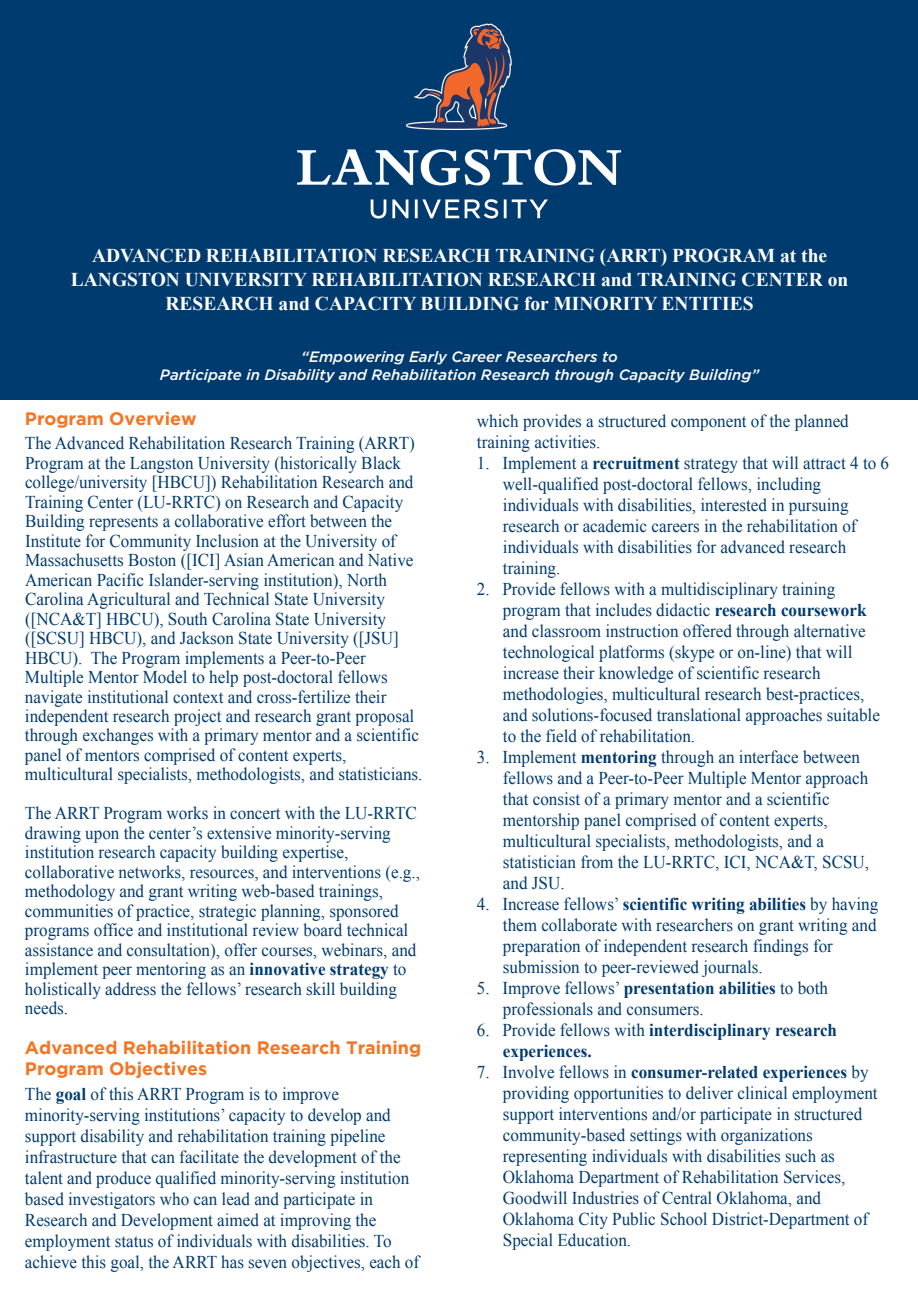
<style>
.page{position:relative;width:918px;height:1296px;background:#fff}
.page>*{position:absolute;margin:0;border:0;box-sizing:border-box;transform-origin:0 0}
.t1{font:700 19.5px/24px "Times New Roman";color:#fff;text-align:center}
.t2{font:18px/21px "Times New Roman";color:#003b70;scale:.95 1}
.t3{font:700 18px/21px "Gotham";color:#f57523}
.t4{font:700 18px/21px "Times New Roman";color:#003b70;scale:.95 1}
.t5{font:italic 500 15px/18px "Gotham";color:#fff;text-align:center}
.s1{font-weight:700}
.s2{font-weight:400}
</style>
<div class="page">
<div style="left:0;top:0;width:918px;height:400px;background:#003b70"></div>
<img style="left:297px;top:23px;width:325px;height:196px">
<p class="t1" style="left:71px;top:243px;width:779px">ADVANCED REHABILITATION RESEARCH TRAINING (ARRT) PROGRAM at the<br>LANGSTON UNIVERSITY REHABILITATION RESEARCH and TRAINING CENTER on<br>RESEARCH and CAPACITY BUILDING for MINORITY ENTITIES</p>
<p class="t5" style="left:160px;top:348px;width:601px">“Empowering Early Career Researchers to<br>Participate in Disability and Rehabilitation Research through Capacity Building”</p>
<p class="t3" style="left:25px;top:408px;width:173px">Program Overview</p>
<p class="t2" style="left:25px;top:433px;width:420px;line-height:19.5px">The Advanced Rehabilitation Research Training (ARRT)<br>Program at the Langston University (historically Black college/university [HBCU]) Rehabilitation Research and Training Center (LU-RRTC) on Research and Capacity Building represents a collaborative effort between the Institute for Community Inclusion at the University of Massachusetts Boston ([ICI] Asian American and Native American Pacific Islander-serving institution), North Carolina Agricultural and Technical State University ([NCA&amp;T] HBCU), South Carolina State University ([SCSU] HBCU), and Jackson State University ([JSU] HBCU). The Program implements a Peer-to-Peer Multiple Mentor Model to help post-doctoral fellows navigate institutional context and cross-fertilize their independent research project and research grant proposal through exchanges with a primary mentor and a scientific panel of mentors comprised of content experts, multicultural specialists, methodologists, and statisticians.</p>
<p class="t2" style="left:25px;top:803px;width:417px;line-height:19.5px">The ARRT Program works in concert with the LU-RRTC drawing upon the center’s extensive minority-serving institution research capacity building expertise, collaborative networks, resources, and interventions (e.g., methodology and grant writing web-based trainings, communities of practice, strategic planning, sponsored programs office and institutional review board technical assistance and consultation), offer courses, webinars, and implement peer mentoring as an <span class="s1">innovative strategy</span> to holistically address the fellows’ research skill building needs.</p>
<p class="t3" style="left:25px;top:1036px;width:398px">Advanced Rehabilitation Research Training<br>Program Objectives</p>
<p class="t2" style="left:25px;top:1083px;width:416px">The <span class="s1">goal</span> of this ARRT Program is to improve minority-serving institutions’ capacity to develop and support disability and rehabilitation training pipeline infrastructure that can facilitate the development of the talent and produce qualified minority-serving institution based investigators who can lead and participate in Research and Development aimed at improving the employment status of individuals with disabilities. To achieve this goal, the ARRT has seven objectives, each of</p>
<p class="t2" style="left:477px;top:410px;width:393px">which provides a structured component of the planned training activities.</p>
<p class="t2" style="left:503px;top:452px;width:408px;text-indent:-26px">1. Implement a <span class="s1">recruitment</span> strategy that will attract 4 to 6 well-qualified post-doctoral fellows, including individuals with disabilities, interested in pursuing research or academic careers in the rehabilitation of individuals with disabilities for advanced research training.</p>
<p class="t2" style="left:503px;top:578px;width:398px;text-indent:-26px">2. Provide fellows with a multidisciplinary training program that includes didactic <span class="s1">research coursework </span>and classroom instruction offered through alternative technological platforms (skype or on-line) that will increase their knowledge of scientific research methodologies, multicultural research best-practices, and solutions-focused translational approaches suitable to the field of rehabilitation.</p>
<p class="t2" style="left:503px;top:746px;width:387px;text-indent:-26px">3. Implement <span class="s1">mentoring</span> through an interface between fellows and a Peer-to-Peer Multiple Mentor approach that consist of a primary mentor and a scientific mentorship panel comprised of content experts, multicultural specialists, methodologists, and a statistician from the LU-RRTC, ICI, NCA&amp;T, SCSU, and JSU.</p>
<p class="t2" style="left:503px;top:893px;width:397px;text-indent:-26px">4. Increase fellows’ <span class="s1">scientific writing abilities</span> by having them collaborate with researchers on grant writing and preparation of independent research findings for submission to peer-reviewed journals.</p>
<p class="t2" style="left:503px;top:977px;width:344px;text-indent:-26px">5. Improve fellows’ <span class="s1">presentation abilities</span> to both professionals and consumers.</p>
<p class="t4" style="left:503px;top:1019px;width:353px;text-indent:-26px"><span class="s2">6. Provide fellows with</span> interdisciplinary research experiences.</p>
<p class="t2" style="left:503px;top:1061px;width:396px;text-indent:-26px">7. Involve fellows in <span class="s1">consumer-related experiences</span> by providing opportunities to deliver clinical employment support interventions and/or participate in structured community-based settings with organizations representing individuals with disabilities such as Oklahoma Department of Rehabilitation Services, Goodwill Industries of Central Oklahoma, and Oklahoma City Public School District-Department of Special Education.</p>
</div>
